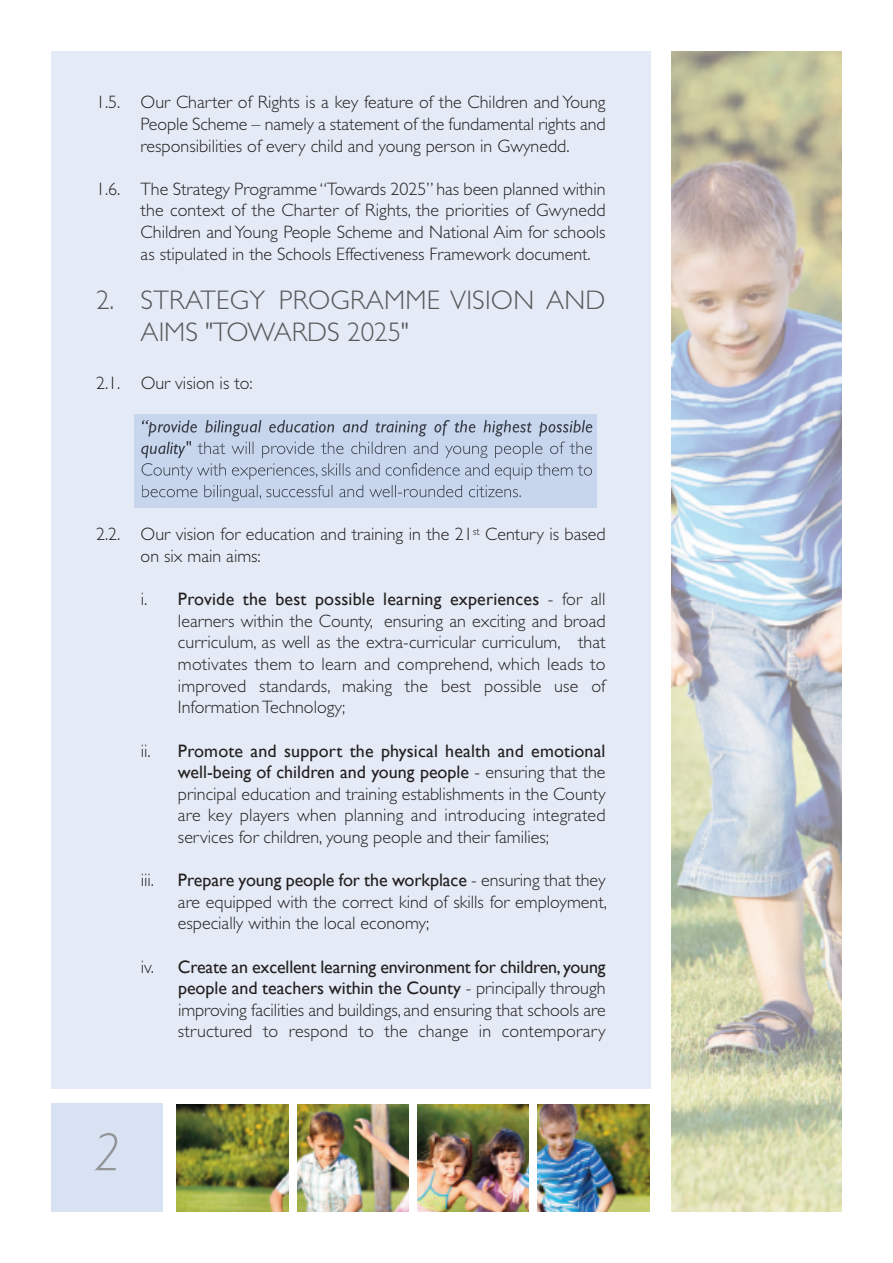
<style>
.page{position:relative;width:893px;height:1263px;background:#fff}
.page>*{position:absolute;margin:0;border:0;box-sizing:border-box;transform-origin:0 0}
.t1{font:italic 300 54px "Gill Sans";color:#939598}
.t2{font:300 27px/32.4px "Gill Sans";letter-spacing:.01em;color:#57585a}
.t3{font:300 18px/21.6px "Gill Sans";color:#231f20;text-align:justify}
.s1{font-weight:400}
</style>
<div class="page">
<div style="left:51px;top:51px;width:600px;height:1038px;background:#e4ebf6"></div>
<img style="left:177px;top:1104px;width:472px;height:108px">
<img style="left:672px;top:51px;width:170px;height:1161px">
<div style="left:289px;top:1097px;width:8px;height:119px;background:#fff"></div>
<div style="left:409px;top:1097px;width:8px;height:119px;background:#fff"></div>
<div style="left:529px;top:1097px;width:7px;height:119px;background:#fff"></div>
<div style="left:51px;top:1104px;width:111px;height:108px;background:#d8e2f2"></div>
<svg style="left:134px;top:414px;width:463px;height:94px;background:#bcc9df"></svg>
<svg style="left:141px;top:420px;width:203px;height:81px;background:#b5c2d8"></svg>
<p class="t3" style="left:141px;top:93px;width:466px;text-indent:-45px">1.5. Our Charter of Rights is a key feature of the Children and Young People Scheme – namely a statement of the fundamental rights and responsibilities of every child and young person in Gwynedd.</p>
<p class="t3" style="left:141px;top:180px;width:466px;text-indent:-45px">1.6. The Strategy Programme “Towards 2025” has been planned within the context of the Charter of Rights, the priorities of Gwynedd Children and Young People Scheme and National Aim for schools as stipulated in the Schools Effectiveness Framework document.</p>
<h2 class="t2" style="left:141px;top:286px;width:466px;text-indent:-45px">2. STRATEGY PROGRAMME VISION AND<br>AIMS "TOWARDS 2025"</h2>
<p class="t3" style="left:96px;top:374px;width:158px">2.1. Our vision is to:</p>
<p class="t3" style="left:141px;top:525px;width:466px;text-indent:-45px">2.2. Our vision for education and training in the 21<sup>st</sup> Century is based on six main aims:</p>
<p class="t3" style="left:178px;top:590px;width:429px;text-indent:-37px">i. <span class="s1">Provide the best possible learning experiences</span> - for all learners within the County, ensuring an exciting and broad curriculum, as well as the extra-curricular curriculum, that motivates them to learn and comprehend, which leads to improved standards, making the best possible use of InformationTechnology;</p>
<p class="t3" style="left:178px;top:741px;width:429px;text-indent:-37px">ii. <span class="s1">Promote and support the physical health and emotional well-being of children and young people</span> - ensuring that the principal education and training establishments in the County are key players when planning and introducing integrated services for children, young people and their families;</p>
<p class="t3" style="left:141px;top:871px;width:15px">iii.</p>
<p class="t3" style="left:178px;top:871px;width:431px"><span class="s1">Prepare young people for the workplace</span> - ensuring that they are equipped with the correct kind of skills for employment, especially within the local economy;</p>
<p class="t3" style="left:178px;top:957px;width:429px;text-indent:-37px">iv. <span class="s1">Create an excellent learning environment for children, young people and teachers within the County</span> - principally through improving facilities and buildings, and ensuring that schools are structured to respond to the change in contemporary</p>
<h1 class="t1" style="left:93px;top:1122px;width:30px">2</h1>
</div>
